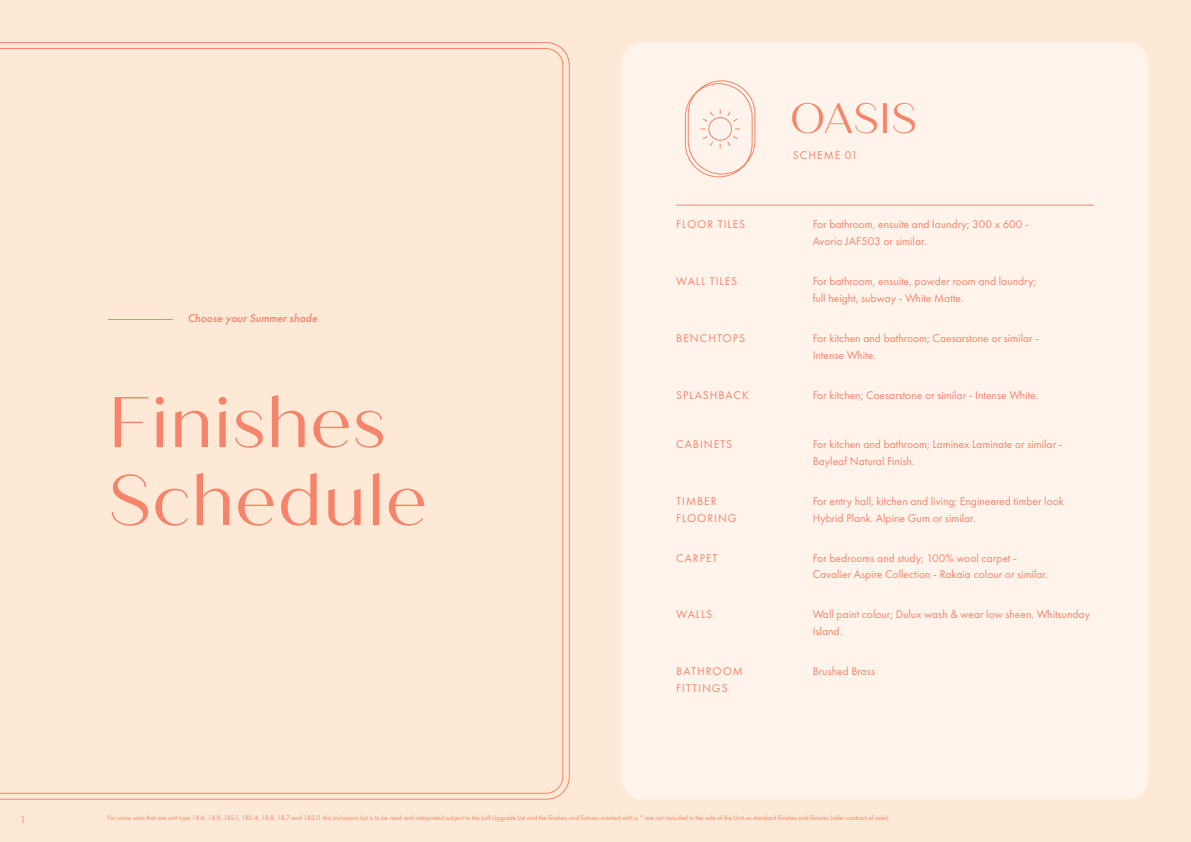
<style>
.page{position:relative;width:1191px;height:842px;background:#fee9d6}
.page>*{position:absolute;margin:0;border:0;box-sizing:border-box;transform-origin:0 0}
.t1{font:71.4px/77.9px "Quiche Sans";color:#f5846a}
.t2{font:42.5px "Quiche Sans";letter-spacing:-.01em;color:#f5846a}
.t3{font:11.6px/16.8px "Futura PT";color:#f5846a}
.t4{font:11.6px/16.8px "Futura PT";letter-spacing:.085em;color:#f5846a}
.t5{font:italic 500 11.6px "Futura PT";color:#f5846a}
.t6{font:10px "Futura PT";color:#f5846a}
.t7{font:6.8px "Futura PT";color:#f5846a}
</style>
<div class="page">
<div style="left:621px;top:42px;width:527px;height:757px;background:#fff4ec;border-radius:20px"></div>
<hr style="left:676px;top:205px;width:136px;height:1px;background:#f5846a">
<hr style="left:812px;top:205px;width:282px;height:1px;background:#f5846a">
<svg style="left:684px;top:80px;width:71px;height:98px"></svg>
<svg style="left:0;top:42px;width:569px;height:757px"></svg>
<svg style="left:0;top:48px;width:563px;height:745px"></svg>
<p class="t6" style="left:20px;top:813px;width:7px">1</p>
<p class="t5" style="left:188px;top:311px;width:131px">Choose your Summer shade</p>
<h1 class="t1" style="left:108px;top:385px;width:321px">Finishes<br>Schedule</h1>
<h2 class="t2" style="left:790px;top:93px;width:128px">OASIS</h2>
<p class="t4" style="left:793px;top:146px;width:66px">SCHEME 01</p>
<p class="t4" style="left:676px;top:216px;width:71px">FLOOR TILES</p>
<p class="t3" style="left:812px;top:216px;width:218px">For bathroom, ensuite and laundry; 300 x 600 -<br>Avorio JAF503 or similar.</p>
<p class="t4" style="left:676px;top:273px;width:63px">WALL TILES</p>
<p class="t3" style="left:812px;top:273px;width:225px">For bathroom, ensuite, powder room and laundry; full height, subway - White Matte.</p>
<p class="t4" style="left:676px;top:330px;width:70px">BENCHTOPS</p>
<p class="t3" style="left:812px;top:330px;width:228px">For kitchen and bathroom; Caesarstone or similar -<br>Intense White.</p>
<p class="t4" style="left:676px;top:386px;width:74px">SPLASHBACK</p>
<p class="t3" style="left:812px;top:386px;width:227px">For kitchen; Caesarstone or similar - Intense White.</p>
<p class="t4" style="left:676px;top:436px;width:57px">CABINETS</p>
<p class="t3" style="left:812px;top:436px;width:251px">For kitchen and bathroom; Laminex Laminate or similar -<br>Bayleaf Natural Finish.</p>
<p class="t4" style="left:676px;top:492px;width:62px">TIMBER<br>FLOORING</p>
<p class="t3" style="left:812px;top:492px;width:253px">For entry hall, kitchen and living; Engineered timber look<br>Hybrid Plank. Alpine Gum or similar.</p>
<p class="t3" style="left:676px;top:549px;width:43px">CARPET</p>
<p class="t3" style="left:812px;top:549px;width:237px">For bedrooms and study; 100% wool carpet -<br>Cavalier Aspire Collection - Rakaia colour or similar.</p>
<p class="t3" style="left:676px;top:606px;width:37px">WALLS</p>
<p class="t3" style="left:812px;top:606px;width:279px">Wall paint colour; Dulux wash &amp; wear low sheen. Whitsunday<br>Island.</p>
<p class="t4" style="left:676px;top:663px;width:68px">BATHROOM<br>FITTINGS</p>
<p class="t3" style="left:812px;top:663px;width:64px">Brushed Brass</p>
<p class="t7" style="left:108px;top:813px;width:783px">For some units that are unit type 1B.6, 1B.9, 1BS.1, 1BS.4, 1B.8, 1B.7 and 1BS.11 this Inclusions List is to be read and interpreted subject to the Loft Upgrade List and the finishes and fixtures marked with a * are not included in the sale of the Unit as standard finishes and fixtures (refer contract of sale).</p>
</div>
